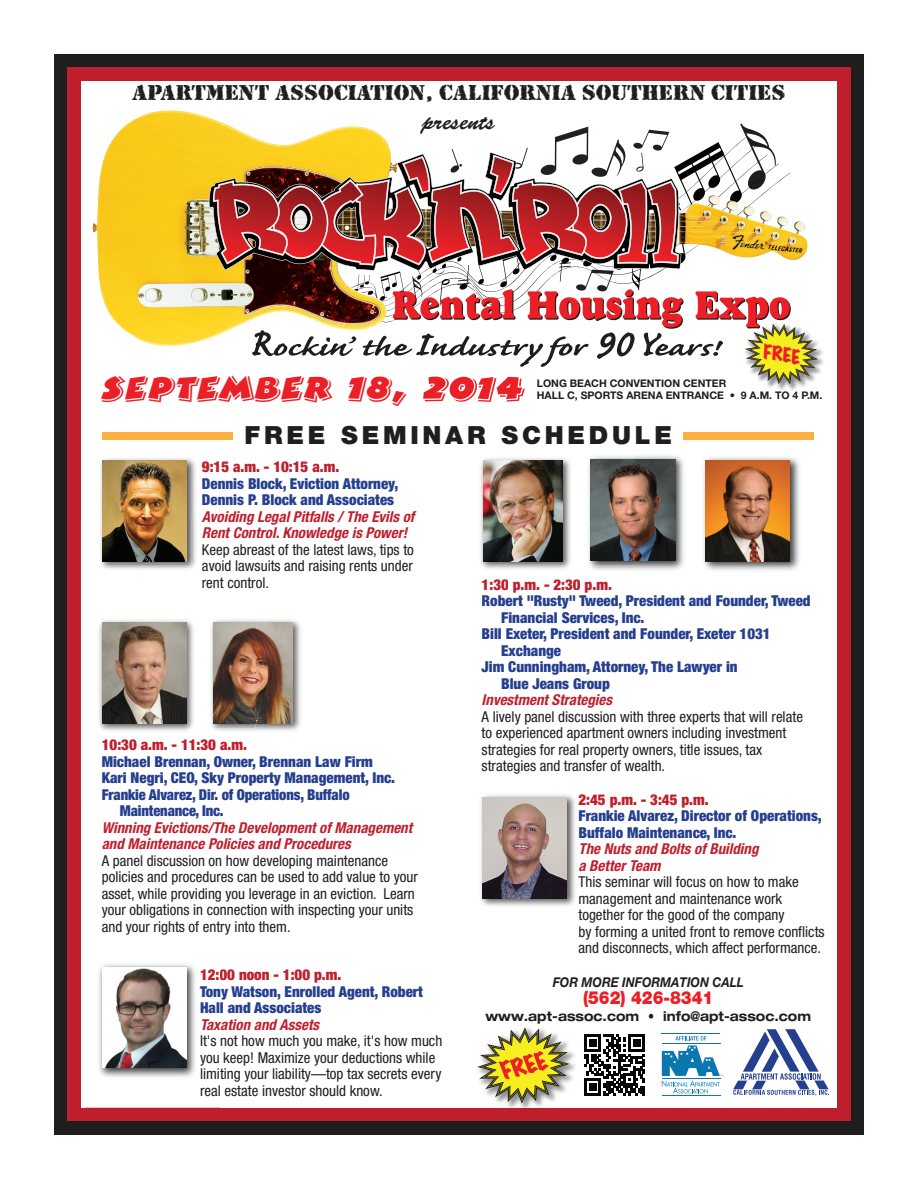
<style>
.page{position:relative;width:918px;height:1188px;background:#fff}
.page>*{position:absolute;margin:0;border:0;box-sizing:border-box;transform-origin:0 0}
.t1{font:38.7px "Bertram Plain";color:#ec1f26;scale:1.09 1}
.t2{font:900 25.05px "Helvetica Neue";letter-spacing:.15em;color:#201d1e}
.t3{font:23.7px "Brush Script";color:#201d1e}
.t4{font:22.65px "Rubber Stamp Plain";color:#201d1e}
.t5{font:900 18px "Helvetica Neue";color:#ec1f26;scale:.9 1}
.t6{font:17.7px "Marker Felt Wide";color:#ed1f26}
.t7{font:condensed 15px/16.5px "Helvetica Neue";color:#201d1e}
.t8{font:900 condensed 15px/16.5px "Helvetica Neue";color:#253f8f}
.t9{font:italic 700 condensed 15px/16.5px "Helvetica Neue";color:#bf1f2d}
.t10{font:900 condensed 15px "Helvetica Neue";color:#bf1f2d}
.t11{font:700 expanded 13.5px "Helvetica Neue";color:#201d1e;scale:.9 1}
.t12{font:italic 700 13.5px "Helvetica Neue";color:#201d1e;scale:.9 1}
.t13{font:700 10.5px/12px "Helvetica Neue";color:#201d1e}
</style>
<div class="page">
<div style="left:54px;top:54px;width:810px;height:1080px;background:#201d1e"></div>
<div style="left:68px;top:67px;width:783px;height:1054px;background:#bf1f2d"></div>
<div style="left:81px;top:81px;width:756px;height:1027px;background:#fff"></div>
<svg style="left:733px;top:1029px;width:96px;height:67px"></svg>
<hr style="left:662px;top:1095px;width:58px;height:1px;background:#0c77af">
<hr style="left:662px;top:1033px;width:58px;height:1px;background:#0c77af">
<svg style="left:662px;top:1036px;width:61px;height:58px"></svg>
<img style="left:100px;top:458px;width:96px;height:60px">
<img style="left:103px;top:460px;width:84px;height:58px">
<img style="left:255px;top:619px;width:46px;height:112px">
<img style="left:255px;top:622px;width:37px;height:101px">
<img style="left:67px;top:518px;width:188px;height:285px">
<img style="left:206px;top:518px;width:49px;height:7px">
<svg style="left:202px;top:518px;width:4px;height:7px"></svg>
<img style="left:203px;top:527px;width:52px;height:14px">
<img style="left:206px;top:544px;width:49px;height:13px">
<img style="left:206px;top:561px;width:49px;height:13px">
<img style="left:206px;top:577px;width:49px;height:11px">
<svg style="left:202px;top:544px;width:4px;height:44px"></svg>
<img style="left:103px;top:622px;width:83px;height:102px">
<div style="left:102px;top:432px;width:130px;height:8px;background:#fbb040"></div>
<div style="left:683px;top:432px;width:131px;height:8px;background:#fbb040"></div>
<img style="left:507px;top:1051px;width:68px;height:58px">
<svg style="left:477px;top:1027px;width:93px;height:76px"></svg>
<svg style="left:584px;top:1035px;width:61px;height:61px"></svg>
<img style="left:767px;top:349px;width:57px;height:42px">
<img style="left:93px;top:110px;width:649px;height:236px">
<img style="left:480px;top:458px;width:91px;height:111px">
<svg style="left:213px;top:124px;width:605px;height:260px"></svg>
<img style="left:416px;top:376px;width:109px;height:26px">
<img style="left:538px;top:379px;width:97px;height:5px">
<img style="left:484px;top:461px;width:78px;height:100px">
<img style="left:86px;top:964px;width:134px;height:144px">
<img style="left:201px;top:970px;width:19px;height:13px">
<img style="left:200px;top:986px;width:20px;height:14px">
<img style="left:201px;top:1003px;width:19px;height:10px">
<img style="left:202px;top:1019px;width:18px;height:11px">
<img style="left:201px;top:1036px;width:19px;height:13px">
<img style="left:200px;top:1052px;width:20px;height:13px">
<img style="left:201px;top:1069px;width:19px;height:13px">
<img style="left:201px;top:1085px;width:19px;height:11px">
<img style="left:102px;top:967px;width:85px;height:101px">
<img style="left:481px;top:794px;width:94px;height:112px">
<img style="left:483px;top:797px;width:84px;height:101px">
<img style="left:589px;top:455px;width:95px;height:115px">
<img style="left:591px;top:459px;width:84px;height:102px">
<img style="left:703px;top:457px;width:97px;height:113px">
<img style="left:706px;top:460px;width:84px;height:101px">
<h3 class="t4" style="left:132px;top:85px;width:655px">APARTMENT ASSOCIATION, CALIFORNIA SOUTHERN CITIES</h3>
<h3 class="t3" style="left:423px;top:115px;width:74px">presents</h3>
<p class="t6" style="left:766px;top:343px;width:38px;rotate:10deg">FREE</p>
<h1 class="t1" style="left:101px;top:366px;width:390px">SEPTEMBER 18, 2014</h1>
<p class="t13" style="left:537px;top:378px;width:287px">LONG BEACH CONVENTION CENTER<br>HALL C, SPORTS ARENA ENTRANCE • 9 A.M. TO 4 P.M.</p>
<h2 class="t2" style="left:245px;top:426px;width:429px">FREE SEMINAR SCHEDULE</h2>
<p class="t10" style="left:202px;top:462px;width:139px">9:15 a.m. - 10:15 a.m.</p>
<p class="t8" style="left:202px;top:476px;width:198px">Dennis Block, Eviction Attorney,<br>Dennis P. Block and Associates</p>
<p class="t9" style="left:202px;top:509px;width:214px">Avoiding Legal Pitfalls / The Evils of<br>Rent Control. Knowledge is Power!</p>
<p class="t7" style="left:202px;top:542px;width:214px;text-align:justify">Keep abreast of the latest laws, tips to avoid lawsuits and raising rents under rent control.</p>
<p class="t10" style="left:482px;top:579px;width:132px">1:30 p.m. - 2:30 p.m.</p>
<p class="t10" style="left:102px;top:740px;width:147px">10:30 a.m. - 11:30 a.m.</p>
<p class="t8" style="left:102px;top:754px;width:272px">Michael Brennan, Owner, Brennan Law Firm</p>
<p class="t8" style="left:102px;top:771px;width:295px">Kari Negri, CEO, Sky Property Management, Inc.</p>
<p class="t8" style="left:102px;top:787px;width:249px">Frankie Alvarez, Dir. of Operations, Buffalo</p>
<p class="t8" style="left:120px;top:804px;width:105px">Maintenance, Inc.</p>
<p class="t9" style="left:102px;top:820px;width:312px">Winning Evictions/The Development of Management and Maintenance Policies and Procedures</p>
<p class="t7" style="left:102px;top:853px;width:318px">A panel discussion on how developing maintenance policies and procedures can be used to add value to your asset, while providing you leverage in an eviction. Learn your obligations in connection with inspecting your units and your rights of entry into them.</p>
<p class="t10" style="left:200px;top:970px;width:143px">12:00 noon - 1:00 p.m.</p>
<p class="t8" style="left:200px;top:984px;width:224px">Tony Watson, Enrolled Agent, Robert<br>Hall and Associates</p>
<p class="t9" style="left:200px;top:1017px;width:121px">Taxation and Assets</p>
<p class="t7" style="left:200px;top:1034px;width:244px">It's not how much you make, it's how much you keep! Maximize your deductions while limiting your liability—top tax secrets every real estate investor should know.</p>
<p class="t8" style="left:482px;top:594px;width:331px">Robert "Rusty" Tweed, President and Founder, Tweed</p>
<p class="t8" style="left:501px;top:611px;width:145px">Financial Services, Inc.</p>
<p class="t8" style="left:482px;top:627px;width:291px">Bill Exeter, President and Founder, Exeter 1031</p>
<p class="t8" style="left:501px;top:644px;width:62px">Exchange</p>
<p class="t8" style="left:482px;top:660px;width:258px">Jim Cunningham, Attorney, The Lawyer in</p>
<p class="t8" style="left:501px;top:677px;width:110px">Blue Jeans Group</p>
<p class="t9" style="left:482px;top:693px;width:132px">Investment Strategies</p>
<p class="t7" style="left:482px;top:710px;width:323px">A lively panel discussion with three experts that will relate to experienced apartment owners including investment strategies for real property owners, title issues, tax strategies and transfer of wealth.</p>
<p class="t10" style="left:578px;top:794px;width:132px">2:45 p.m. - 3:45 p.m.</p>
<p class="t8" style="left:578px;top:809px;width:245px">Frankie Alvarez, Director of Operations,<br>Buffalo Maintenance, Inc.</p>
<p class="t9" style="left:578px;top:842px;width:182px">The Nuts and Bolts of Building a Better Team</p>
<p class="t7" style="left:578px;top:875px;width:248px">This seminar will focus on how to make management and maintenance work together for the good of the company<br>by forming a united front to remove conflicts and disconnects, which affect performance.</p>
<p class="t12" style="left:553px;top:977px;width:214px">FOR MORE INFORMATION CALL</p>
<p class="t5" style="left:583px;top:992px;width:146px">(562) 426-8341</p>
<p class="t11" style="left:485px;top:1011px;width:363px">www.apt-assoc.com • info@apt-assoc.com</p>
</div>
